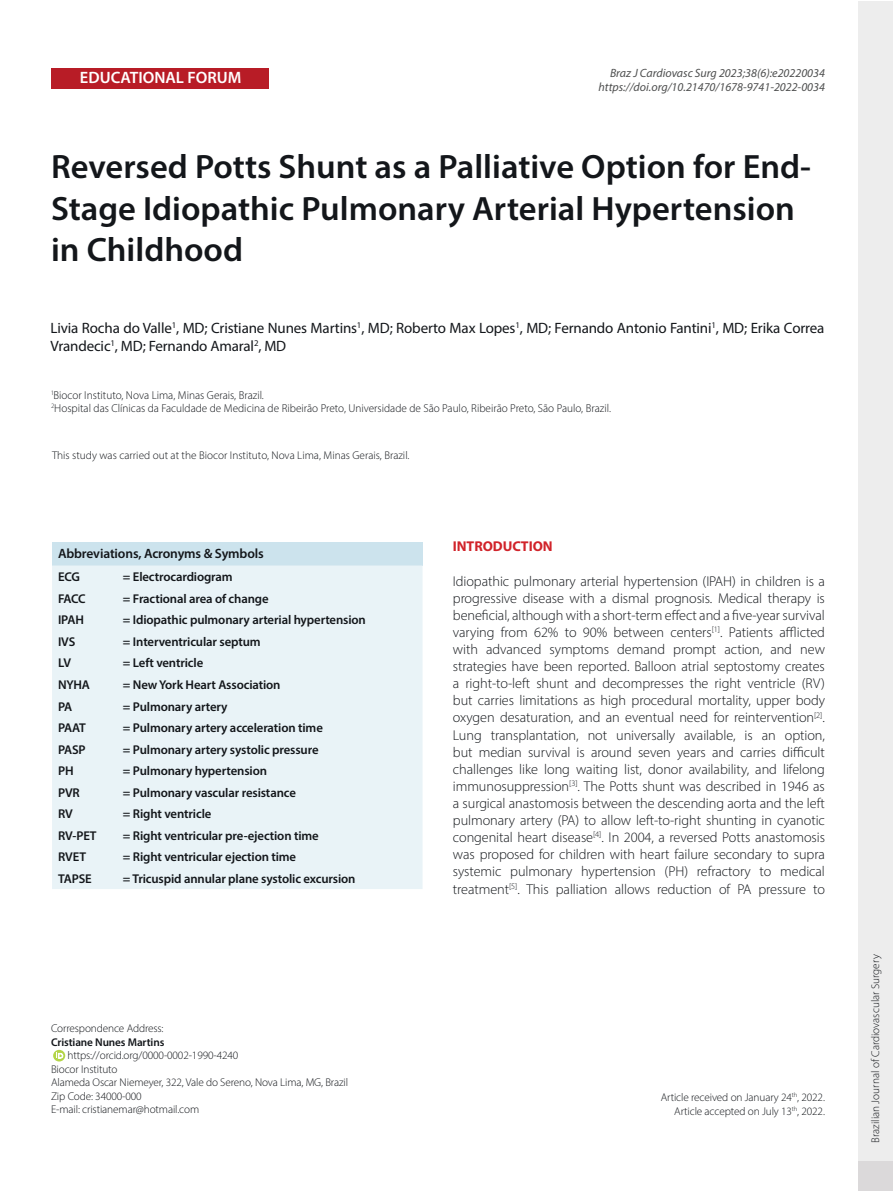
<style>
.page{position:relative;width:893px;height:1191px;background:#fff}
.page>*{position:absolute;margin:0;border:0;box-sizing:border-box;transform-origin:0 0}
.Texto__s{font:600 33.75px/41.4px "Myriad Pro";color:#13161a}
.t1{font:600 16.5px "Myriad Pro";color:#fff}
.Texto__s-2{font:15px/18px "Myriad Pro";letter-spacing:-.01em;color:#13161a}
.Texto__s-3{font:300 14.25px/17.1px "Myriad Pro";letter-spacing:-.005em;color:#13161a;text-align:justify}
.Texto__s-4{font:700 14.25px "Myriad Pro";letter-spacing:-.005em;color:#d1232a}
.t2{font:600 13.5px "Myriad Pro";letter-spacing:-.01em;color:#13161a}
.t3{font:600 12.75px "Myriad Pro";letter-spacing:-.01em;color:#13161a}
.t4{font:italic 12px "Myriad Pro";color:#4e4f4f}
.abstract2{font:300 11.55px "Myriad Pro";color:#13161a}
.abstract2-2{font:300 11.25px "Myriad Pro";letter-spacing:-.01em;color:#13161a}
.t5{font:600 11.25px "Myriad Pro";letter-spacing:-.01em;color:#13161a}
</style>
<div class="page">
<div style="left:858px;top:1px;width:35px;height:1189px;background:#ededed"></div>
<div style="left:858px;top:1161px;width:35px;height:30px;background:#dbd9da"></div>
<div style="left:51px;top:68px;width:217px;height:20px;background:#b81c26"></div>
<svg style="left:53px;top:1049px;width:12px;height:12px"></svg>
<svg style="left:56px;top:1052px;width:7px;height:6px"></svg>
<div style="left:52px;top:542px;width:371px;height:23px;background:#cce3ed"></div>
<div style="left:52px;top:565px;width:371px;height:324px;background:#e9f3f7"></div>
<p class="t1" style="left:80px;top:67px;width:163px">EDUCATIONAL FORUM</p>
<p class="t4" style="left:610px;top:66px;width:216px">Braz J Cardiovasc Surg 2023;38(6):e20220034</p>
<p class="t4" style="left:599px;top:80px;width:228px">https://doi.org/10.21470/1678-9741-2022-0034</p>
<p class="Texto__s" style="left:51px;top:145px;width:761px">Reversed Potts Shunt as a Palliative Option for End-<br>Stage Idiopathic Pulmonary Arterial Hypertension in Childhood</p>
<p class="Texto__s-2" style="left:50px;top:318px;width:775px">Livia Rocha do Valle<sup>1</sup>, MD; Cristiane Nunes Martins<sup>1</sup>, MD; Roberto Max Lopes<sup>1</sup>, MD; Fernando Antonio Fantini<sup>1</sup>, MD; Erika Correa<br>Vrandecic<sup>1</sup>, MD; Fernando Amaral<sup>2</sup>, MD</p>
<p class="abstract2" style="left:52px;top:388px;width:214px"><sup>1</sup>Biocor Instituto, Nova Lima, Minas Gerais, Brazil.</p>
<p class="abstract2" style="left:52px;top:401px;width:561px"><sup>2</sup>Hospital das Clínicas da Faculdade de Medicina de Ribeirão Preto, Universidade de São Paulo, Ribeirão Preto, São Paulo, Brazil.</p>
<p class="abstract2-2" style="left:52px;top:449px;width:359px">This study was carried out at the Biocor Instituto, Nova Lima, Minas Gerais, Brazil.</p>
<p class="t2" style="left:58px;top:545px;width:207px">Abbreviations, Acronyms &amp; Symbols</p>
<p class="t3" style="left:58px;top:568px;width:23px">ECG</p>
<p class="t3" style="left:123px;top:568px;width:111px">= Electrocardiogram</p>
<p class="t3" style="left:58px;top:590px;width:29px">FACC</p>
<p class="t3" style="left:123px;top:590px;width:147px">= Fractional area of change</p>
<p class="t3" style="left:58px;top:612px;width:27px">IPAH</p>
<p class="t3" style="left:123px;top:612px;width:244px">= Idiopathic pulmonary arterial hypertension</p>
<p class="t3" style="left:58px;top:633px;width:19px">IVS</p>
<p class="t3" style="left:123px;top:633px;width:139px">= Interventricular septum</p>
<p class="t3" style="left:58px;top:655px;width:15px">LV</p>
<p class="t3" style="left:123px;top:655px;width:82px">= Left ventricle</p>
<p class="t3" style="left:58px;top:676px;width:33px">NYHA</p>
<p class="t3" style="left:123px;top:676px;width:159px">= New York Heart Association</p>
<p class="t3" style="left:58px;top:698px;width:16px">PA</p>
<p class="t3" style="left:123px;top:698px;width:106px">= Pulmonary artery</p>
<p class="t3" style="left:58px;top:719px;width:29px">PAAT</p>
<p class="t3" style="left:123px;top:719px;width:201px">= Pulmonary artery acceleration time</p>
<p class="t3" style="left:58px;top:741px;width:29px">PASP</p>
<p class="t3" style="left:123px;top:741px;width:197px">= Pulmonary artery systolic pressure</p>
<p class="t3" style="left:58px;top:763px;width:17px">PH</p>
<p class="t3" style="left:123px;top:763px;width:146px">= Pulmonary hypertension</p>
<p class="t3" style="left:58px;top:784px;width:23px">PVR</p>
<p class="t3" style="left:123px;top:784px;width:174px">= Pulmonary vascular resistance</p>
<p class="t3" style="left:58px;top:806px;width:16px">RV</p>
<p class="t3" style="left:123px;top:806px;width:90px">= Right ventricle</p>
<p class="t3" style="left:58px;top:827px;width:40px">RV-PET</p>
<p class="t3" style="left:123px;top:827px;width:197px">= Right ventricular pre-ejection time</p>
<p class="t3" style="left:58px;top:849px;width:29px">RVET</p>
<p class="t3" style="left:123px;top:849px;width:175px">= Right ventricular ejection time</p>
<p class="t3" style="left:58px;top:870px;width:35px">TAPSE</p>
<p class="t3" style="left:123px;top:870px;width:234px">= Tricuspid annular plane systolic excursion</p>
<p class="abstract2-2" style="left:51px;top:1021px;width:114px">Correspondence Address:</p>
<p class="t5" style="left:51px;top:1035px;width:115px">Cristiane Nunes Martins</p>
<p class="abstract2-2" style="left:67px;top:1048px;width:172px">https://orcid.org/0000-0002-1990-4240</p>
<p class="abstract2-2" style="left:51px;top:1062px;width:68px">Biocor Instituto</p>
<p class="abstract2-2" style="left:51px;top:1075px;width:299px">Alameda Oscar Niemeyer, 322, Vale do Sereno, Nova Lima, MG, Brazil</p>
<p class="abstract2-2" style="left:51px;top:1089px;width:92px">Zip Code: 34000-000</p>
<p class="abstract2-2" style="left:51px;top:1102px;width:150px">E-mail: cristianemar@hotmail.com</p>
<p class="Texto__s-4" style="left:453px;top:537px;width:101px">INTRODUCTION</p>
<p class="Texto__s-3" style="left:453px;top:572px;width:374px">Idiopathic pulmonary arterial hypertension (IPAH) in children is a progressive disease with a dismal prognosis. Medical therapy is beneficial, although with a short-term effect and a five-year survival varying from 62% to 90% between centers<sup>[1]</sup>. Patients afflicted with advanced symptoms demand prompt action, and new strategies have been reported. Balloon atrial septostomy creates a right-to-left shunt and decompresses the right ventricle (RV) but carries limitations as high procedural mortality, upper body oxygen desaturation, and an eventual need for reintervention<sup>[2]</sup>.<br>Lung transplantation, not universally available, is an option, but median survival is around seven years and carries difficult challenges like long waiting list, donor availability, and lifelong immunosuppression<sup>[3]</sup>. The Potts shunt was described in 1946 as a surgical anastomosis between the descending aorta and the left pulmonary artery (PA) to allow left-to-right shunting in cyanotic congenital heart disease<sup>[4]</sup>. In 2004, a reversed Potts anastomosis was proposed for children with heart failure secondary to supra systemic pulmonary hypertension (PH) refractory to medical treatment<sup>[5]</sup>. This palliation allows reduction of PA pressure to</p>
<p class="abstract2-2" style="left:661px;top:1090px;width:166px">Article received on January 24<sup>th</sup>, 2022.</p>
<p class="abstract2-2" style="left:674px;top:1104px;width:152px">Article accepted on July 13<sup>th</sup>, 2022.</p>
<p class="abstract2-2" style="left:869px;top:1142px;width:190px;rotate:-90deg">Brazilian Journal of Cardiovascular Surgery</p>
</div>
